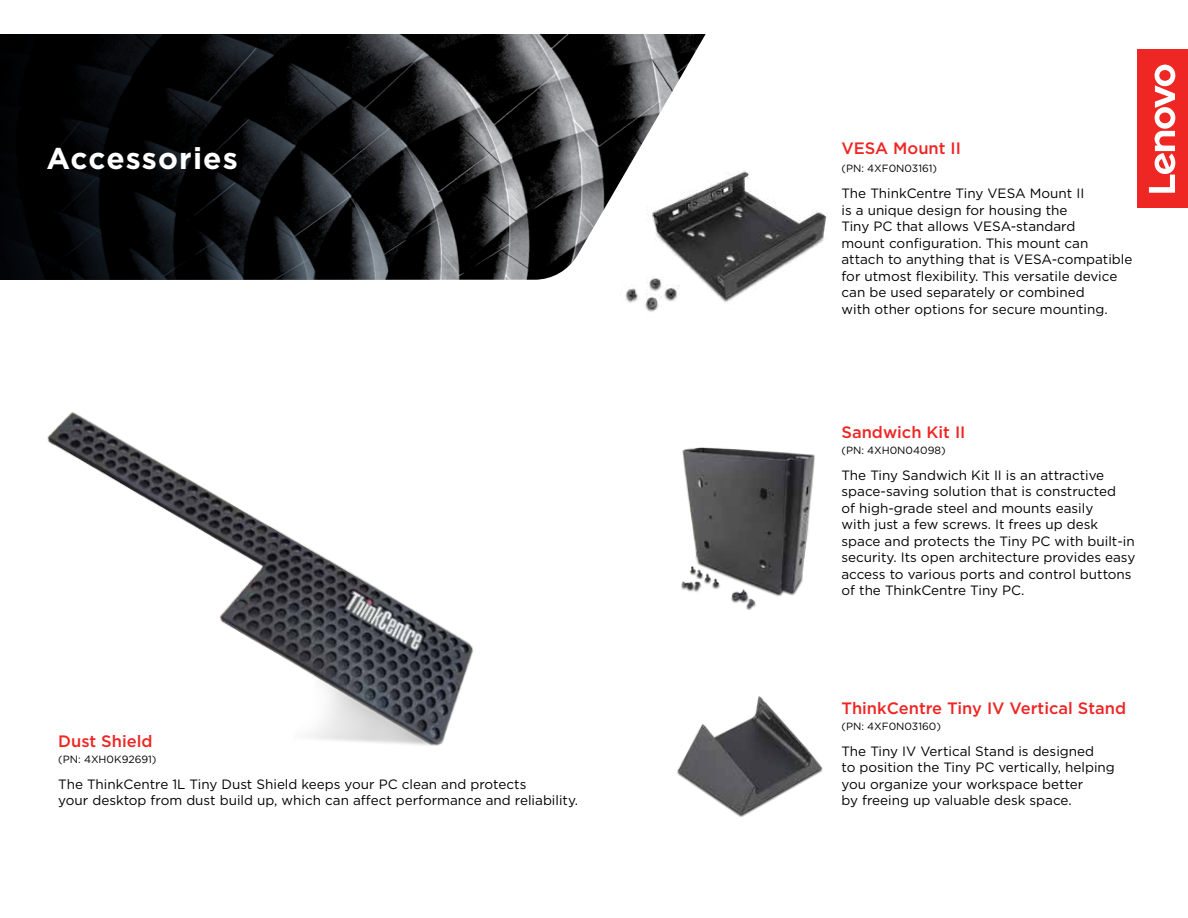
<style>
.page{position:relative;width:1188px;height:918px;background:#fff}
.page>*{position:absolute;margin:0;border:0;box-sizing:border-box;transform-origin:0 0}
.t1{font:700 30px "Gotham";letter-spacing:.04em;color:#fff}
.t2{font:500 16.5px "Gotham";color:#ee2624}
.t3{font:13.5px/16.5px "Gotham";color:#000}
.t4{font:10.5px "Gotham";color:#000}
</style>
<div class="page">
<img style="left:540px;top:34px;width:166px;height:246px">
<svg style="left:0;top:34px;width:540px;height:246px;background:#161719"></svg>
<div style="left:1137px;top:50px;width:51px;height:158px;background:#ee2624"></div>
<svg style="left:1149px;top:65px;width:26px;height:128px"></svg>
<img style="left:681px;top:447px;width:134px;height:164px">
<img style="left:47px;top:412px;width:427px;height:334px">
<img style="left:620px;top:165px;width:207px;height:147px">
<img style="left:677px;top:696px;width:146px;height:121px">
<h1 class="t1" style="left:46px;top:138px;width:193px">Accessories</h1>
<p class="t2" style="left:58px;top:730px;width:96px">Dust Shield</p>
<p class="t4" style="left:58px;top:753px;width:100px">(PN: 4XH0K92691)</p>
<p class="t3" style="left:58px;top:776px;width:521px">The ThinkCentre 1L Tiny Dust Shield keeps your PC clean and protects<br>your desktop from dust build up, which can affect performance and reliability.</p>
<p class="t2" style="left:842px;top:138px;width:121px">VESA Mount II</p>
<p class="t4" style="left:842px;top:162px;width:97px">(PN: 4XF0N03161)</p>
<p class="t3" style="left:842px;top:185px;width:292px">The ThinkCentre Tiny VESA Mount II<br>is a unique design for housing the<br>Tiny PC that allows VESA-standard<br>mount configuration. This mount can attach to anything that is VESA-compatible for utmost flexibility. This versatile device can be used separately or combined<br>with other options for secure mounting.</p>
<p class="t2" style="left:842px;top:421px;width:125px">Sandwich Kit II</p>
<p class="t4" style="left:842px;top:444px;width:106px">(PN: 4XH0N04098)</p>
<p class="t3" style="left:842px;top:467px;width:295px">The Tiny Sandwich Kit II is an attractive space-saving solution that is constructed<br>of high-grade steel and mounts easily<br>with just a few screws. It frees up desk space and protects the Tiny PC with built-in security. Its open architecture provides easy access to various ports and control buttons of the ThinkCentre Tiny PC.</p>
<p class="t2" style="left:842px;top:697px;width:286px">ThinkCentre Tiny IV Vertical Stand</p>
<p class="t4" style="left:842px;top:720px;width:101px">(PN: 4XF0N03160)</p>
<p class="t3" style="left:842px;top:743px;width:275px">The Tiny IV Vertical Stand is designed<br>to position the Tiny PC vertically, helping you organize your workspace better<br>by freeing up valuable desk space.</p>
</div>
